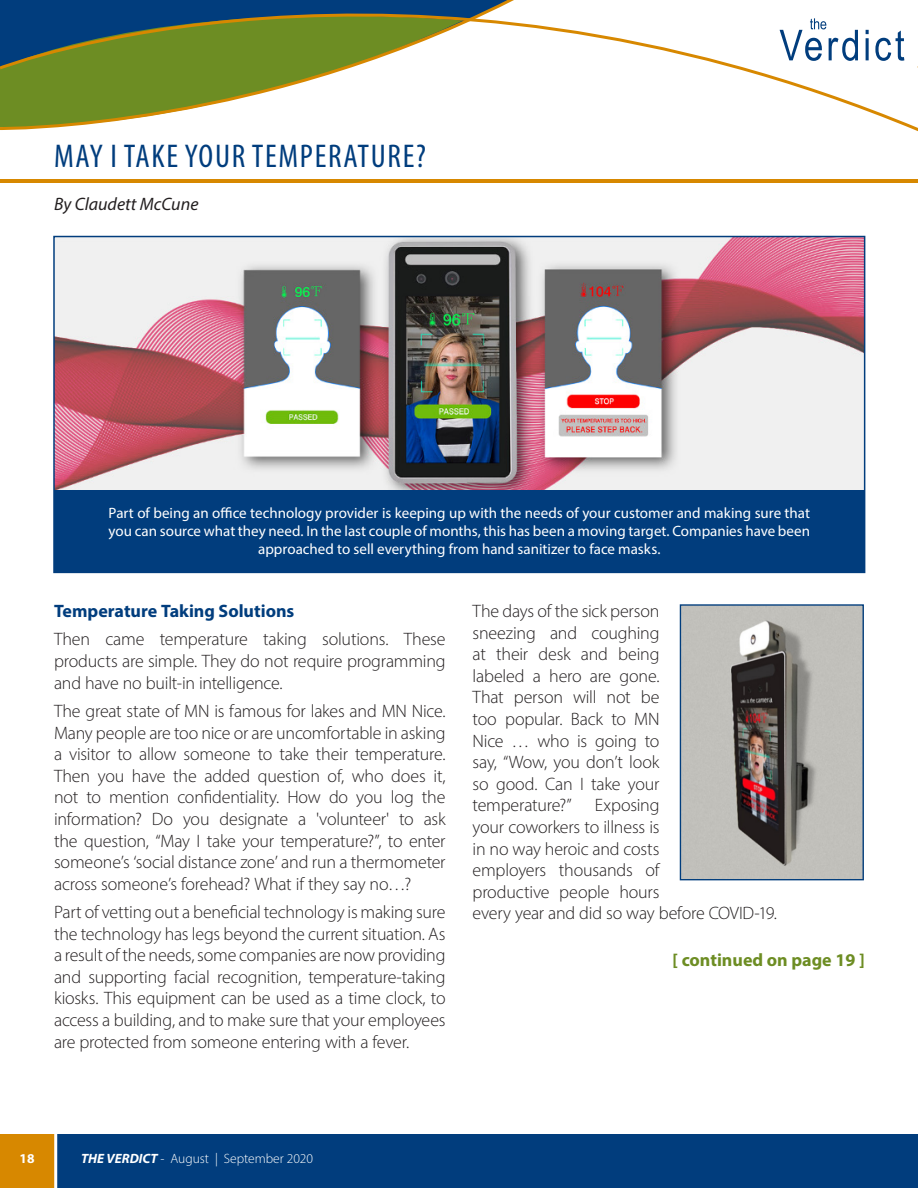
<style>
.page{position:relative;width:918px;height:1188px;background:#fff}
.page>*{position:absolute;margin:0;border:0;box-sizing:border-box;transform-origin:0 0}
.Page_Header{font:condensed 33px "Myriad Pro";letter-spacing:.05em;color:#013d7d}
.Body_Text{font:300 18px/21.6px "Myriad Pro";letter-spacing:-.015em;color:#231f20;text-align:justify}
.Body_Text-2{font:700 18px "Myriad Pro";color:#013d7d}
.Body_Text-3{font:700 18px "Myriad Pro";color:#6d8d23}
.Body_Text-4{font:italic 18px "Myriad Pro";color:#231f20}
.Body_Text-5{font:15px/18px "Myriad Pro";color:#fff;text-align:center}
.t1{font:300 13.5px "Myriad Pro";color:#fff}
.t2{font:700 13.5px "Myriad Pro";color:#fff}
.s1{font-weight:700;font-style:italic}
</style>
<div class="page">
<div style="left:0;top:1134px;width:918px;height:54px;background:#013d7d"></div>
<div style="left:0;top:1134px;width:56px;height:54px;background:#d78800"></div>
<hr style="left:54px;top:1129px;width:3px;height:59px;background:#fff">
<hr style="left:0;top:180px;width:918px;height:3px;background:#d78800">
<svg style="left:541px;top:18px;width:374px;height:112px"></svg>
<svg style="left:0;top:0;width:541px;height:130px"></svg>
<svg style="left:915px;top:66px;width:3px;height:66px"></svg>
<div style="left:54px;top:237px;width:811px;height:335px;background:#013d7d"></div>
<img style="left:56px;top:239px;width:806px;height:250px">
<div style="left:53px;top:236px;width:812px;height:337px;border:2px solid #013d7d"></div>
<img style="left:682px;top:606px;width:180px;height:272px">
<div style="left:680px;top:604px;width:184px;height:276px;border:1px solid #013d7d"></div>
<p class="Page_Header" style="left:54px;top:136px;width:373px">MAY I TAKE YOUR TEMPERATURE?</p>
<p class="Body_Text-4" style="left:54px;top:192px;width:146px">By Claudett McCune</p>
<p class="Body_Text-5" style="left:109px;top:504px;width:703px">Part of being an office technology provider is keeping up with the needs of your customer and making sure that you can source what they need. In the last couple of months, this has been a moving target. Companies have been approached to sell everything from hand sanitizer to face masks.</p>
<p class="Body_Text-2" style="left:54px;top:599px;width:242px">Temperature Taking Solutions</p>
<p class="Body_Text" style="left:54px;top:628px;width:393px">Then came temperature taking solutions. These products are simple. They do not require programming and have no built-in intelligence.</p>
<p class="Body_Text" style="left:54px;top:700px;width:393px">The great state of MN is famous for lakes and MN Nice.<br>Many people are too nice or are uncomfortable in asking a visitor to allow someone to take their temperature.<br>Then you have the added question of, who does it, not to mention confidentiality. How do you log the information? Do you designate a 'volunteer' to ask the question, “May I take your temperature?”, to enter someone’s ‘social distance zone’ and run a thermometer across someone’s forehead? What if they say no…?</p>
<p class="Body_Text" style="left:54px;top:901px;width:393px">Part of vetting out a beneficial technology is making sure the technology has legs beyond the current situation. As a result of the needs, some companies are now providing and supporting facial recognition, temperature-taking kiosks. This equipment can be used as a time clock, to access a building, and to make sure that your employees are protected from someone entering with a fever.</p>
<p class="Body_Text" style="left:473px;top:600px;width:188px">The days of the sick person sneezing and coughing at their desk and being labeled a hero are gone.<br>That person will not be too popular. Back to MN Nice … who is going to say, “Wow, you don’t look so good. Can I take your temperature?”</p>
<p class="Body_Text" style="left:473px;top:794px;width:306px;text-align:left;text-indent:122px">Exposing<br>your coworkers to illness is<br>in no way heroic and costs<br>employers thousands of<br>productive people hours<br>every year and did so way before COVID-19.</p>
<p class="Body_Text-3" style="left:672px;top:948px;width:194px">[ continued on page 19 ]</p>
<p class="t2" style="left:20px;top:1149px;width:16px">18</p>
<p class="t1" style="left:81px;top:1150px;width:234px"><span class="s1">THE VERDICT</span> - August | September 2020</p>
</div>
